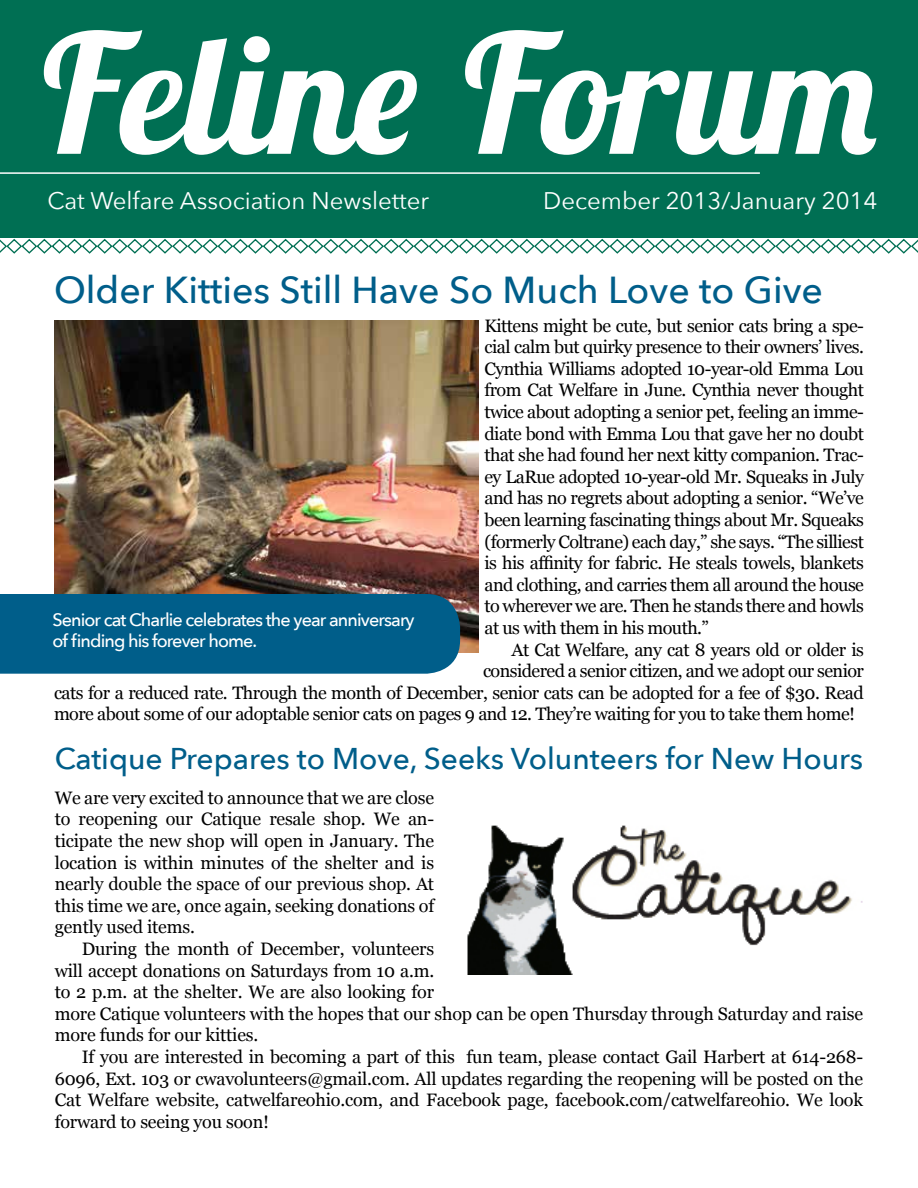
<style>
.page{position:relative;width:918px;height:1188px;background:#fff}
.page>*{position:absolute;margin:0;border:0;box-sizing:border-box;transform-origin:0 0}
.t1{font:italic 700 165px "Lobster Two";color:#fff}
.t2{font:500 37.5px "Avenir Next";color:#005e8a}
.t3{font:500 30px "Avenir Next";color:#005e8a}
.t4{font:24px "Avenir Next";color:#fff}
.t5{font:18px/21.6px "Georgia";letter-spacing:-.01em;color:#000;text-align:justify}
.t6{font:18px "Georgia";letter-spacing:-.03em;color:#000}
.t7{font:500 18px/21.6px "Avenir Next";letter-spacing:-.05em;color:#fff}
</style>
<div class="page">
<div style="left:0;top:0;width:918px;height:238px;background:#006f53"></div>
<svg style="left:0;top:238px;width:918px;height:16px"></svg>
<hr style="left:0;top:172px;width:760px;height:2px;background:#fff">
<img style="left:467px;top:825px;width:396px;height:149px">
<img style="left:55px;top:320px;width:423px;height:333px">
<div style="left:0;top:594px;width:460px;height:80px;background:#005e8a"></div>
<h1 class="t1" style="left:33px;top:-11px;width:852px">Feline Forum</h1>
<h3 class="t4" style="left:48px;top:186px;width:383px">Cat Welfare Association Newsletter</h3>
<h3 class="t4" style="left:543px;top:186px;width:336px">December 2013/January 2014</h3>
<h2 class="t2" style="left:54px;top:268px;width:771px">Older Kitties Still Have So Much Love to Give</h2>
<p class="t5" style="left:484px;top:314px;width:381px">Kittens might be cute, but senior cats bring a spe&shy;cial calm but quirky presence to their owners’ lives.<br>Cynthia Williams adopted 10-year-old Emma Lou from Cat Welfare in June. Cynthia never thought twice about adopting a senior pet, feeling an imme&shy;diate bond with Emma Lou that gave her no doubt that she had found her next kitty companion. Trac&shy;ey LaRue adopted 10-year-old Mr. Squeaks in July and has no regrets about adopting a senior. “We’ve been learning fascinating things about Mr. Squeaks (formerly Coltrane) each day,” she says. “The silliest is his affinity for fabric. He steals towels, blankets and clothing, and carries them all around the house to wherever we are. Then he stands there and howls at us with them in his mouth.”</p>
<p class="t6" style="left:512px;top:636px;width:354px">At Cat Welfare, any cat 8 years old or older is</p>
<p class="t6" style="left:483px;top:658px;width:382px">considered a senior citizen, and we adopt our senior</p>
<p class="t6" style="left:54px;top:679px;width:811px">cats for a reduced rate. Through the month of December, senior cats can be adopted for a fee of $30. Read</p>
<p class="t6" style="left:54px;top:701px;width:803px">more about some of our adoptable senior cats on pages 9 and 12. They’re waiting for you to take them home!</p>
<p class="t7" style="left:52px;top:608px;width:364px">Senior cat Charlie celebrates the year anniversary of finding his forever home.</p>
<h3 class="t3" style="left:55px;top:740px;width:810px">Catique Prepares to Move, Seeks Volunteers for New Hours</h3>
<p class="t5" style="left:55px;top:786px;width:381px">We are very excited to announce that we are close to reopening our Catique resale shop. We an&shy;ticipate the new shop will open in January. The location is within minutes of the shelter and is nearly double the space of our previous shop. At this time we are, once again, seeking donations of gently used items.</p>
<p class="t5" style="left:55px;top:937px;width:810px;text-align:left;text-indent:27px">During the month of December, volunteers<br>will accept donations on Saturdays from 10 a.m.<br>to 2 p.m. at the shelter. We are also looking for<br>more Catique volunteers with the hopes that our shop can be open Thursday through Saturday and raise more funds for our kitties.</p>
<p class="t5" style="left:55px;top:1045px;width:810px;text-indent:27px">If you are interested in becoming a part of this fun team, please contact Gail Harbert at 614-268- 6096, Ext. 103 or cwavolunteers@gmail.com. All updates regarding the reopening will be posted on the Cat Welfare website, catwelfareohio.com, and Facebook page, facebook.com/catwelfareohio. We look forward to seeing you soon!</p>
</div>
